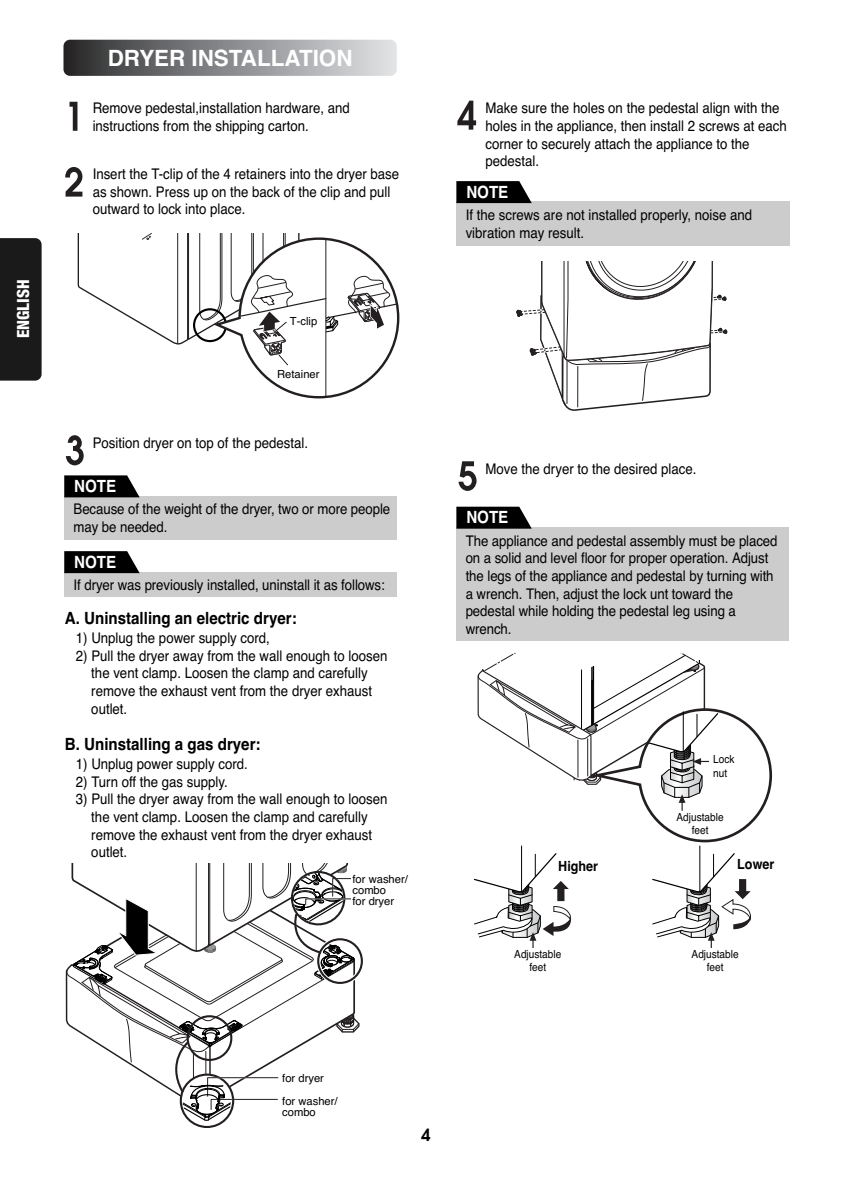
<style>
.page{position:relative;width:850px;height:1190px;background:#fff}
.page>*{position:absolute;margin:0;border:0;box-sizing:border-box;transform-origin:0 0}
.t1{font:700 22.4px "Helvetica";color:#fff}
.t2{font:700 16.8px "Helvetica";color:#000;scale:.9 1}
.t3{font:700 16.8px "Helvetica";color:#fff;scale:.9 1}
.t4{font:800 condensed 16.8px "Helvetica Neue";color:#fff}
.t5{font:600 16.8px "Avant Garde";color:#000}
.t6{font:14.6px/17.6px "Helvetica";color:#000;scale:.9 1}
.t7{font:700 14px "Helvetica";color:#000;scale:.9 1}
.t8{font:11.2px/11.2px "Helvetica";color:#000}
.t9{font:11.2px/13.4px "Helvetica";color:#000;text-align:center;scale:.9 1}
</style>
<div class="page">
<div style="left:0;top:238px;width:42px;height:143px;background:#1a1a1a"></div>
<div style="left:64px;top:496px;width:333px;height:43px;background:#ccc"></div>
<svg style="left:64px;top:475px;width:76px;height:22px;background:#1b1b1b"></svg>
<div style="left:63px;top:40px;width:334px;height:36px;background:linear-gradient(to right,#2c2c2d,#e4e5e9);border-radius:7px"></div>
<svg style="left:70px;top:102px;width:7px;height:29px"></svg>
<svg style="left:66px;top:435px;width:18px;height:30px"></svg>
<svg style="left:65px;top:167px;width:17px;height:30px"></svg>
<div style="left:317px;top:938px;width:46px;height:46px;border:2px solid #231f20;border-radius:50%"></div>
<svg style="left:180px;top:1074px;width:54px;height:54px"></svg>
<svg style="left:65px;top:863px;width:295px;height:258px"></svg>
<div style="left:351px;top:873px;width:73px;height:39px;background:#fff"></div>
<div style="left:281px;top:1073px;width:60px;height:50px;background:#fff"></div>
<div style="left:64px;top:572px;width:333px;height:24px;background:#ccc"></div>
<svg style="left:64px;top:551px;width:76px;height:22px;background:#181818"></svg>
<svg style="left:77px;top:233px;width:323px;height:166px"></svg>
<svg style="left:517px;top:262px;width:210px;height:149px"></svg>
<svg style="left:457px;top:101px;width:19px;height:29px"></svg>
<hr style="left:521px;top:846px;width:1px;height:45px;background:#000">
<svg style="left:477px;top:654px;width:295px;height:189px"></svg>
<hr style="left:700px;top:846px;width:1px;height:45px;background:#000">
<svg style="left:474px;top:852px;width:97px;height:96px"></svg>
<svg style="left:652px;top:852px;width:99px;height:96px"></svg>
<svg style="left:459px;top:461px;width:18px;height:30px"></svg>
<div style="left:456px;top:527px;width:333px;height:114px;background:#ccc"></div>
<svg style="left:456px;top:507px;width:76px;height:22px;background:#191919"></svg>
<div style="left:456px;top:202px;width:334px;height:44px;background:#ccc"></div>
<svg style="left:456px;top:181px;width:76px;height:22px;background:#181818"></svg>
<p class="t4" style="left:17px;top:338px;width:60px;rotate:-90deg">ENGLISH</p>
<h1 class="t1" style="left:108px;top:50px;width:246px">DRYER INSTALLATION</h1>
<p class="t6" style="left:93px;top:101px;width:287px">Remove pedestal,installation hardware, and instructions from the shipping carton.</p>
<p class="t6" style="left:486px;top:101px;width:336px">Make sure the holes on the pedestal align with the holes in the appliance, then install 2 screws at each corner to securely attach the appliance to the pedestal.</p>
<p class="t6" style="left:93px;top:166px;width:342px">Insert the T-clip of the 4 retainers into the dryer base as shown. Press up on the back of the clip and pull outward to lock into place.</p>
<p class="t3" style="left:466px;top:186px;width:48px">NOTE</p>
<p class="t6" style="left:466px;top:208px;width:320px">If the screws are not installed properly, noise and vibration may result.</p>
<p class="t8" style="left:290px;top:317px;width:29px">T-clip</p>
<p class="t8" style="left:277px;top:369px;width:44px">Retainer</p>
<p class="t6" style="left:93px;top:435px;width:241px">Position dryer on top of the pedestal.</p>
<p class="t3" style="left:74px;top:480px;width:48px">NOTE</p>
<p class="t6" style="left:74px;top:502px;width:353px">Because of the weight of the dryer, two or more people may be needed.</p>
<p class="t3" style="left:74px;top:556px;width:48px">NOTE</p>
<p class="t6" style="left:74px;top:578px;width:347px">If dryer was previously installed, uninstall it as follows:</p>
<p class="t2" style="left:65px;top:612px;width:259px">A. Uninstalling an electric dryer:</p>
<p class="t6" style="left:76px;top:631px;width:217px">1) Unplug the power supply cord,</p>
<p class="t6" style="left:91px;top:648px;width:331px;text-indent:-15px">2) Pull the dryer away from the wall enough to loosen the vent clamp. Loosen the clamp and carefully remove the exhaust vent from the dryer exhaust outlet.</p>
<p class="t2" style="left:65px;top:738px;width:219px">B. Uninstalling a gas dryer:</p>
<p class="t6" style="left:76px;top:757px;width:193px">1) Unplug power supply cord.</p>
<p class="t6" style="left:76px;top:774px;width:170px">2) Turn off the gas supply.</p>
<p class="t6" style="left:91px;top:792px;width:331px;text-indent:-15px">3) Pull the dryer away from the wall enough to loosen the vent clamp. Loosen the clamp and carefully remove the exhaust vent from the dryer exhaust outlet.</p>
<p class="t8" style="left:353px;top:874px;width:57px">for washer/ combo<br>for dryer</p>
<p class="t6" style="left:486px;top:461px;width:236px">Move the dryer to the desired place.</p>
<p class="t3" style="left:466px;top:511px;width:48px">NOTE</p>
<p class="t6" style="left:466px;top:533px;width:348px">The appliance and pedestal assembly must be placed on a solid and level floor for proper operation. Adjust the legs of the appliance and pedestal by turning with a wrench. Then, adjust the lock unt toward the pedestal while holding the pedestal leg using a wrench.</p>
<p class="t9" style="left:713px;top:754px;width:25px;text-align:left">Lock nut</p>
<p class="t9" style="left:677px;top:811px;width:54px">Adjustable feet</p>
<p class="t7" style="left:558px;top:861px;width:46px">Higher</p>
<p class="t7" style="left:737px;top:859px;width:43px">Lower</p>
<p class="t9" style="left:514px;top:948px;width:54px">Adjustable feet</p>
<p class="t9" style="left:692px;top:948px;width:54px">Adjustable feet</p>
<p class="t8" style="left:282px;top:1068px;width:57px;line-height:22.4px">for dryer for washer/</p>
<p class="t8" style="left:282px;top:1107px;width:35px">combo</p>
<p class="t5" style="left:421px;top:1128px;width:11px">4</p>
</div>
